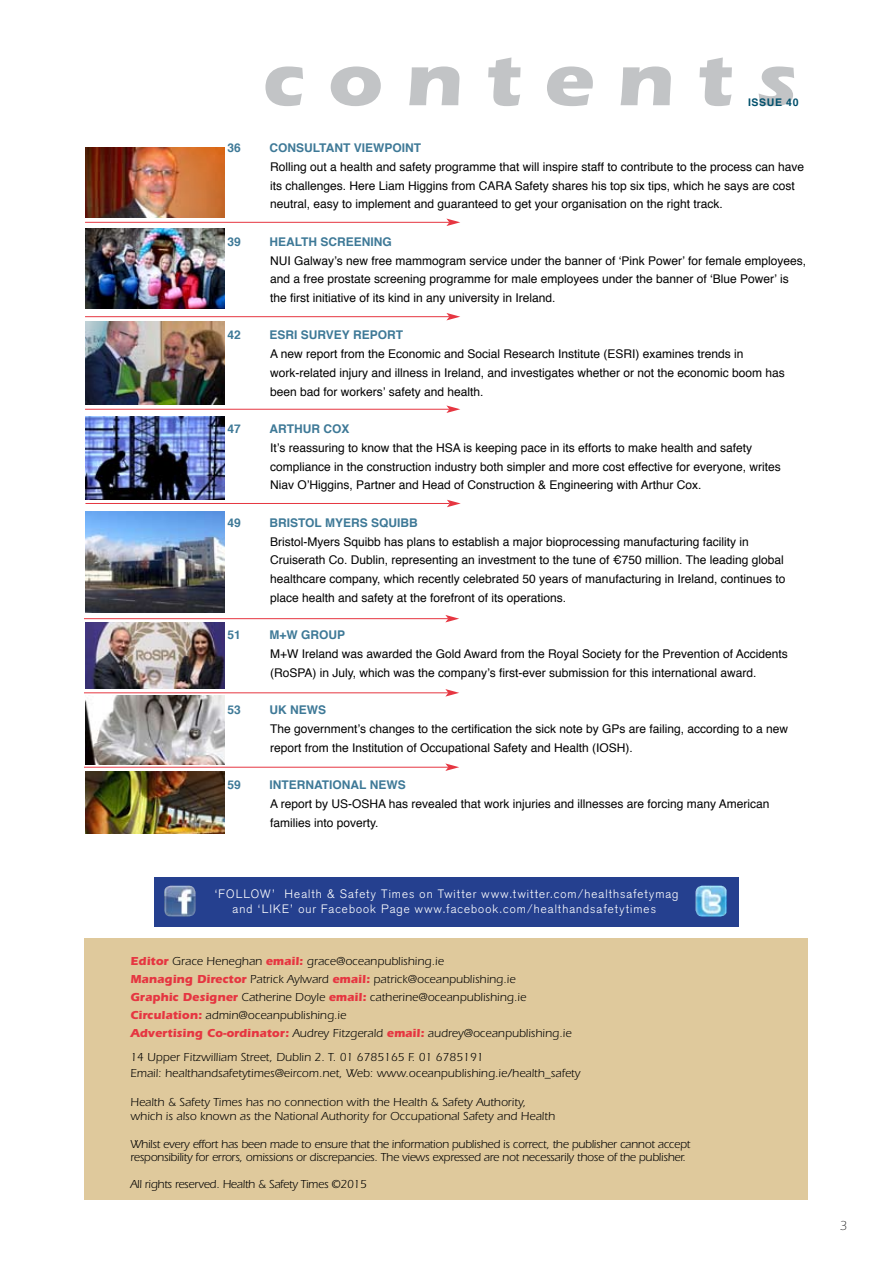
<style>
.page{position:relative;width:893px;height:1263px;background:#fff}
.page>*{position:absolute;margin:0;border:0;box-sizing:border-box;transform-origin:0 0}
.t1{font:700 75.75px "Itc Eras";letter-spacing:.26em;color:#c2c4c6;scale:1.12 1}
.t2{font:300 13.5px "Itc Eras";color:#000}
.t3{font:12px/18.8px "Helvetica";color:#000}
.t4{font:12px/18px "Itc Eras";letter-spacing:.005em;color:#000}
.t5{font:12px/13.5px "Itc Eras";letter-spacing:-.02em;color:#000}
.t6{font:300 12px/15px "Akzidenz Grotesk";letter-spacing:.085em;color:#fff;text-align:center}
.t7{font:700 12px "Helvetica";color:#3e7997}
.t8{font:700 10.5px "Helvetica";letter-spacing:.06em;color:#02506c}
.s1{font-weight:700;color:#e63641}
</style>
<div class="page">
<hr style="left:85px;top:316px;width:364px;height:1px;background:#e63641">
<svg style="left:446px;top:313px;width:14px;height:7px"></svg>
<hr style="left:85px;top:503px;width:364px;height:1px;background:#e63641">
<svg style="left:447px;top:500px;width:14px;height:7px"></svg>
<div style="left:85px;top:939px;width:723px;height:261px;background:#dfc99c"></div>
<hr style="left:85px;top:222px;width:364px;height:1px;background:#e63641">
<svg style="left:446px;top:219px;width:14px;height:7px"></svg>
<hr style="left:85px;top:409px;width:364px;height:1px;background:#e63641">
<svg style="left:446px;top:405px;width:14px;height:8px"></svg>
<div style="left:154px;top:877px;width:585px;height:50px;background:#25408f"></div>
<img style="left:164px;top:885px;width:32px;height:32px">
<img style="left:696px;top:885px;width:31px;height:32px">
<hr style="left:84px;top:618px;width:364px;height:1px;background:#e63641">
<svg style="left:445px;top:615px;width:14px;height:7px"></svg>
<hr style="left:84px;top:692px;width:364px;height:1px;background:#e63641">
<svg style="left:445px;top:689px;width:14px;height:7px"></svg>
<hr style="left:84px;top:767px;width:364px;height:1px;background:#e63641">
<svg style="left:445px;top:763px;width:14px;height:8px"></svg>
<img style="left:85px;top:148px;width:139px;height:70px">
<img style="left:85px;top:228px;width:140px;height:80px">
<img style="left:85px;top:322px;width:140px;height:83px">
<img style="left:85px;top:416px;width:140px;height:83px">
<img style="left:85px;top:511px;width:140px;height:102px">
<img style="left:85px;top:623px;width:140px;height:66px">
<img style="left:85px;top:696px;width:140px;height:68px">
<img style="left:85px;top:772px;width:140px;height:61px">
<h1 class="t1" style="left:261px;top:36px;width:479px">contents</h1>
<p class="t8" style="left:748px;top:94px;width:52px">ISSUE 40</p>
<p class="t7" style="left:227px;top:138px;width:15px">36</p>
<p class="t7" style="left:269px;top:138px;width:153px">CONSULTANT VIEWPOINT</p>
<p class="t3" style="left:270px;top:158px;width:536px">Rolling out a health and safety programme that will inspire staff to contribute to the process can have its challenges. Here Liam Higgins from CARA Safety shares his top six tips, which he says are cost neutral, easy to implement and guaranteed to get your organisation on the right track.</p>
<p class="t7" style="left:227px;top:232px;width:15px">39</p>
<p class="t7" style="left:269px;top:232px;width:124px">HEALTH SCREENING</p>
<p class="t3" style="left:270px;top:251px;width:538px">NUI Galway’s new free mammogram service under the banner of ‘Pink Power’ for female employees, and a free prostate screening programme for male employees under the banner of ‘Blue Power’ is the first initiative of its kind in any university in Ireland.</p>
<p class="t7" style="left:227px;top:326px;width:15px">42</p>
<p class="t7" style="left:269px;top:326px;width:135px">ESRI SURVEY REPORT</p>
<p class="t3" style="left:270px;top:345px;width:516px">A new report from the Economic and Social Research Institute (ESRI) examines trends in work-related injury and illness in Ireland, and investigates whether or not the economic boom has been bad for workers’ safety and health.</p>
<p class="t7" style="left:227px;top:419px;width:15px">47</p>
<p class="t7" style="left:269px;top:419px;width:81px">ARTHUR COX</p>
<p class="t3" style="left:270px;top:439px;width:512px">It’s reassuring to know that the HSA is keeping pace in its efforts to make health and safety compliance in the construction industry both simpler and more cost effective for everyone, writes<br>Niav O’Higgins, Partner and Head of Construction &amp; Engineering with Arthur Cox.</p>
<p class="t7" style="left:227px;top:513px;width:15px">49</p>
<p class="t7" style="left:269px;top:513px;width:150px">BRISTOL MYERS SQUIBB</p>
<p class="t3" style="left:270px;top:532px;width:517px">Bristol-Myers Squibb has plans to establish a major bioprocessing manufacturing facility in Cruiserath Co. Dublin, representing an investment to the tune of €750 million. The leading global healthcare company, which recently celebrated 50 years of manufacturing in Ireland, continues to place health and safety at the forefront of its operations.</p>
<p class="t7" style="left:227px;top:625px;width:15px">51</p>
<p class="t7" style="left:269px;top:625px;width:77px">M+W GROUP</p>
<p class="t3" style="left:270px;top:645px;width:519px">M+W Ireland was awarded the Gold Award from the Royal Society for the Prevention of Accidents (RoSPA) in July, which was the company’s first-ever submission for this international award.</p>
<p class="t7" style="left:227px;top:700px;width:15px">53</p>
<p class="t7" style="left:269px;top:700px;width:58px">UK NEWS</p>
<p class="t3" style="left:270px;top:720px;width:520px">The government’s changes to the certification the sick note by GPs are failing, according to a new report from the Institution of Occupational Safety and Health (IOSH).</p>
<p class="t7" style="left:227px;top:775px;width:15px">59</p>
<p class="t7" style="left:269px;top:775px;width:138px">INTERNATIONAL NEWS</p>
<p class="t3" style="left:270px;top:795px;width:501px">A report by US-OSHA has revealed that work injuries and illnesses are forcing many American families into poverty.</p>
<p class="t6" style="left:214px;top:886px;width:466px">‘FOLLOW’ Health &amp; Safety Times on Twitter www.twitter.com/healthsafetymag and ‘LIKE’ our Facebook Page www.facebook.com/healthandsafetytimes</p>
<p class="t4" style="left:130px;top:952px;width:443px"><span class="s1">Editor</span> Grace Heneghan <span class="s1">email:</span> grace@oceanpublishing.ie<br><span class="s1">Managing Director</span> Patrick Aylward <span class="s1">email:</span> patrick@oceanpublishing.ie<br><span class="s1">Graphic Designer</span> Catherine Doyle <span class="s1">email:</span> catherine@oceanpublishing.ie <span class="s1">Circulation:</span> admin@oceanpublishing.ie<br><span class="s1">Advertising Co-ordinator:</span> Audrey Fitzgerald <span class="s1">email:</span> audrey@oceanpublishing.ie</p>
<p class="t4" style="left:130px;top:1050px;width:451px;line-height:15.8px">14 Upper Fitzwilliam Street, Dublin 2. T. 01 6785165 F. 01 6785191<br>Email: healthandsafetytimes@eircom.net, Web: www.oceanpublishing.ie/health_safety</p>
<p class="t4" style="left:130px;top:1095px;width:426px;line-height:14.2px">Health &amp; Safety Times has no connection with the Health &amp; Safety Authority, which is also known as the National Authority for Occupational Safety and Health</p>
<p class="t5" style="left:130px;top:1137px;width:561px">Whilst every effort has been made to ensure that the information published is correct, the publisher cannot accept responsibility for errors, omissions or discrepancies. The views expressed are not necessarily those of the publisher.</p>
<p class="t5" style="left:130px;top:1177px;width:238px">All rights reserved. Health &amp; Safety Times ©2015</p>
<p class="t2" style="left:840px;top:1218px;width:9px">3</p>
</div>
